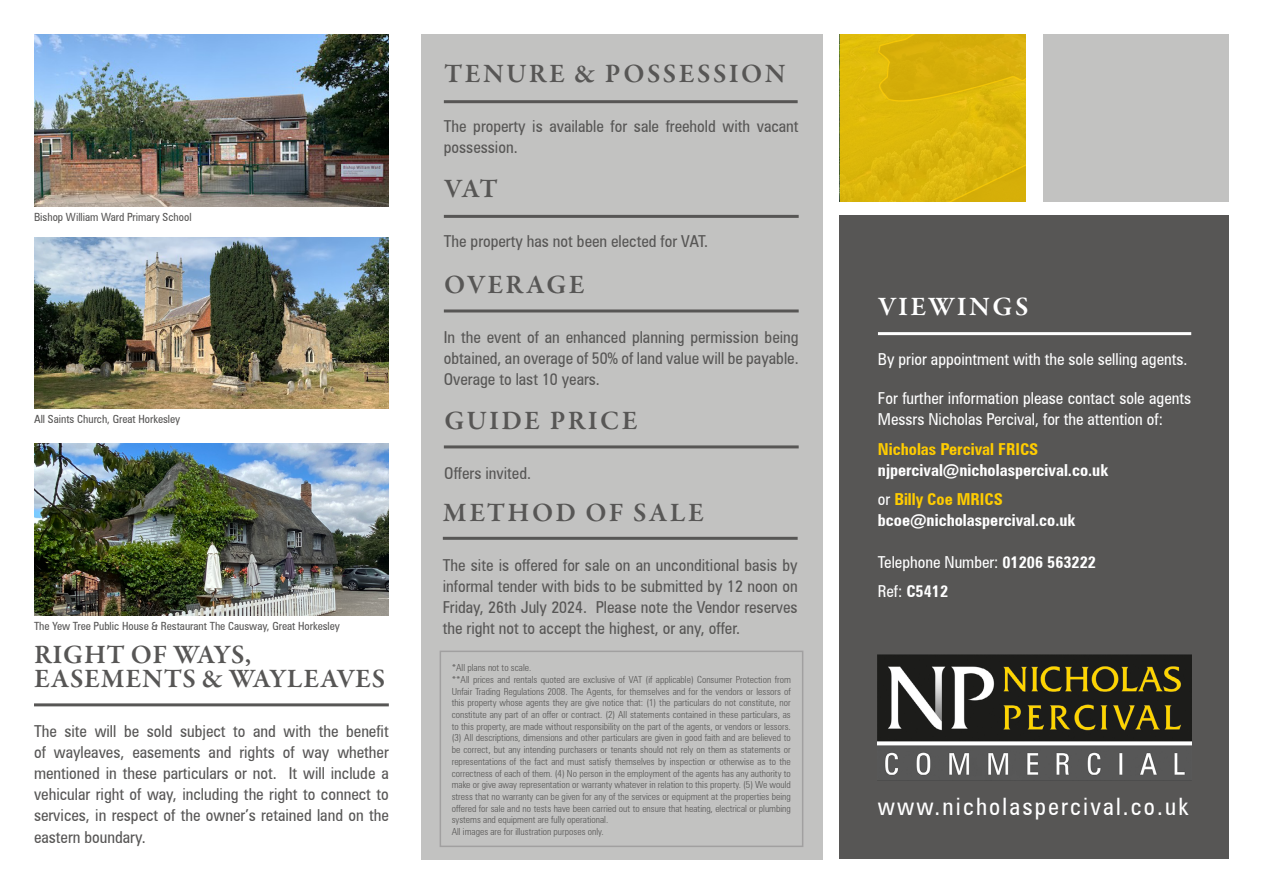
<style>
.page{position:relative;width:1263px;height:893px;background:#fff}
.page>*{position:absolute;margin:0;border:0;box-sizing:border-box;transform-origin:0 0}
.t1{font:600 27px "Garamond Premr Pro";letter-spacing:.08em;color:#575655}
.t2{font:600 27px/24px "Garamond Premr Pro";letter-spacing:.02em;color:#575655}
.t3{font:600 27px "Garamond Premr Pro";letter-spacing:.085em;color:#fff}
.t4{font:24px "Zurich Condensed BT";letter-spacing:.09em;color:#fff}
.t5{font:16.5px/21px "Zurich Condensed BT";color:#575655;text-align:justify}
.t6{font:16.5px/21px "Zurich Condensed BT";color:#fff}
.t7{font:16.5px/29.5px "Zurich Bold Condensed BT";color:#fff}
.t8{font:16.5px "Zurich Bold Condensed BT";color:#fc0}
.t9{font:11.25px "Zurich Condensed BT";color:#575655}
.t10{font:300 condensed 9.75px/11.7px "Zurich BT";color:#575655}
.s1{font-family:"Zurich Condensed BT"}
.s2{color:#fc0}
.s3{font-family:"Zurich Bold Condensed BT"}
</style>
<div class="page">
<div style="left:1043px;top:34px;width:186px;height:167px;background:#c2c2c1"></div>
<div style="left:840px;top:215px;width:389px;height:644px;background:#575655"></div>
<img style="left:878px;top:654px;width:313px;height:121px">
<div style="left:840px;top:34px;width:185px;height:167px;background:#dcb60a"></div>
<div style="left:421px;top:34px;width:401px;height:825px;background:#c2c2c1"></div>
<hr style="left:443px;top:537px;width:355px;height:3px;background:#575655">
<hr style="left:444px;top:100px;width:354px;height:3px;background:#575655">
<hr style="left:34px;top:703px;width:355px;height:3px;background:#575655">
<hr style="left:444px;top:215px;width:355px;height:3px;background:#575655">
<hr style="left:444px;top:309px;width:355px;height:3px;background:#575655">
<hr style="left:444px;top:445px;width:355px;height:3px;background:#575655">
<hr style="left:878px;top:332px;width:313px;height:3px;background:#fff">
<div style="left:440px;top:651px;width:363px;height:196px;border:2px solid #a1a0a0"></div>
<img style="left:34px;top:34px;width:355px;height:172px">
<img style="left:34px;top:237px;width:355px;height:171px">
<img style="left:34px;top:443px;width:355px;height:172px">
<p class="t9" style="left:34px;top:210px;width:159px">Bishop William Ward Primary School</p>
<p class="t9" style="left:34px;top:412px;width:148px">All Saints Church, Great Horkesley</p>
<p class="t9" style="left:34px;top:619px;width:308px">The Yew Tree Public House &amp; Restaurant The Causway, Great Horkesley</p>
<h1 class="t2" style="left:34px;top:643px;width:353px">RIGHT OF WAYS,<br>EASEMENTS &amp; WAYLEAVES</h1>
<p class="t5" style="left:34px;top:720px;width:356px">The site will be sold subject to and with the benefit of wayleaves, easements and rights of way whether mentioned in these particulars or not. It will include a vehicular right of way, including the right to connect to services, in respect of the owner’s retained land on the</p>
<h3 class="t5" style="left:34px;top:827px;width:113px">eastern boundary.</h3>
<h1 class="t1" style="left:444px;top:57px;width:343px">TENURE &amp; POSSESSION</h1>
<h3 class="t5" style="left:444px;top:115px;width:356px">The property is available for sale freehold with vacant possession.</h3>
<h1 class="t1" style="left:444px;top:172px;width:55px">VAT</h1>
<h3 class="t5" style="left:444px;top:230px;width:266px">The property has not been elected for VAT.</h3>
<h1 class="t1" style="left:444px;top:268px;width:142px">OVERAGE</h1>
<h3 class="t5" style="left:444px;top:326px;width:356px">In the event of an enhanced planning permission being obtained, an overage of 50% of land value will be payable.<br>Overage to last 10 years.</h3>
<h1 class="t1" style="left:444px;top:404px;width:195px">GUIDE PRICE</h1>
<h3 class="t5" style="left:444px;top:462px;width:88px">Offers invited.</h3>
<h1 class="t1" style="left:443px;top:496px;width:262px">METHOD OF SALE</h1>
<h3 class="t5" style="left:443px;top:555px;width:356px">The site is offered for sale on an unconditional basis by informal tender with bids to be submitted by 12 noon on Friday, 26th July 2024. Please note the Vendor reserves the right not to accept the highest, or any, offer.</h3>
<p class="t10" style="left:452px;top:662px;width:341px">*All plans not to scale.<br>**All prices and rentals quoted are exclusive of VAT (if applicable) Consumer Protection from Unfair Trading Regulations 2008. The Agents, for themselves and for the vendors or lessors of this property whose agents they are give notice that: (1) the particulars do not constitute, nor constitute any part of an offer or contract. (2) All statements contained in these particulars, as to this property, are made without responsibility on the part of the agents, or vendors or lessors. (3) All descriptions, dimensions and other particulars are given in good faith and are believed to be correct, but any intending purchasers or tenants should not rely on them as statements or representations of the fact and must satisfy themselves by inspection or otherwise as to the correctness of each of them. (4) No person in the employment of the agents has any authority to make or give away representation or warranty whatever in relation to this property. (5) We would stress that no warranty can be given for any of the services or equipment at the properties being offered for sale and no tests have been carried out to ensure that heating, electrical or plumbing systems and equipment are fully operational.<br>All images are for illustration purposes only.</p>
<h1 class="t3" style="left:878px;top:290px;width:152px">VIEWINGS</h1>
<h3 class="t6" style="left:878px;top:349px;width:311px">By prior appointment with the sole selling agents.</h3>
<h3 class="t6" style="left:878px;top:387px;width:315px">For further information please contact sole agents<br>Messrs Nicholas Percival, for the attention of:</h3>
<h3 class="t8" style="left:878px;top:439px;width:162px">Nicholas Percival FRICS</h3>
<h3 class="t7" style="left:878px;top:455px;width:232px">njpercival@nicholaspercival.co.uk <span class="s1">or</span> <span class="s2">Billy Coe MRICS</span></h3>
<h3 class="t7" style="left:878px;top:505px;width:199px">bcoe@nicholaspercival.co.uk</h3>
<h3 class="t6" style="left:878px;top:551px;width:220px">Telephone Number: <span class="s3">01206 563222</span></h3>
<h3 class="t7" style="left:878px;top:577px;width:72px"><span class="s1">Ref:</span> C5412</h3>
<h2 class="t4" style="left:878px;top:792px;width:312px">www.nicholaspercival.co.uk</h2>
</div>
